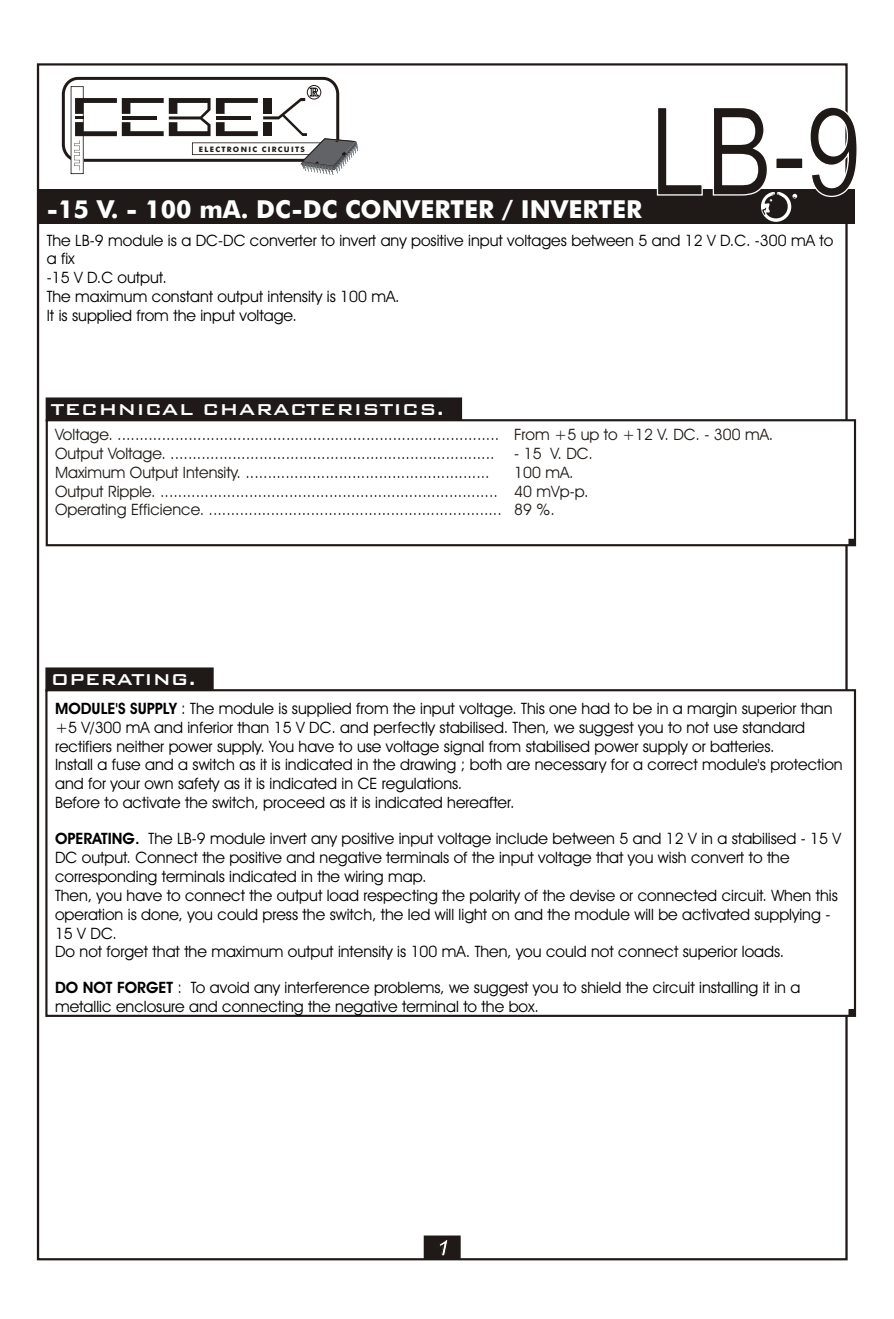
<style>
.page{position:relative;width:894px;height:1319px;background:#fff}
.page>*{position:absolute;margin:0;border:0;box-sizing:border-box;transform-origin:0 0}
.t1{font:122.1px "Arial Narrow";color:#1f1a17}
.t2{font:700 24.75px "Futura Md BT";color:#fff}
.t3{font:italic 700 22.5px "Arial";color:#fff}
.t4{font:21px "Bank Gothic Md BT";color:#fff;scale:1.04 1}
.t5{font:21px "Bank Gothic Md BT";color:#fff}
.t6{font:15.75px/18.9px "Avant Garde Bk BT";color:#000}
.t7{font:15.75px/18.9px "Avant Garde Bk BT";color:#1f1a17}
.t8{font:700 7.5px "Futura Md BT";letter-spacing:.175em;color:#1f1a17}
.s1{font-weight:700}
</style>
<div class="page">
<hr style="left:38px;top:63px;width:809px;height:3px;background:#1f1a17">
<hr style="left:845px;top:64px;width:3px;height:1195px;background:#1f1a17">
<hr style="left:38px;top:1258px;width:809px;height:2px;background:#1f1a17">
<hr style="left:37px;top:64px;width:2px;height:1195px;background:#1f1a17">
<div style="left:39px;top:189px;width:816px;height:35px;background:#1f1a17"></div>
<div style="left:45px;top:667px;width:169px;height:24px;background:#1f1a17;border:2px solid #1f1a17"></div>
<div style="left:46px;top:397px;width:416px;height:24px;background:#1f1a17;border:2px solid #1f1a17"></div>
<div style="left:45px;top:689px;width:811px;height:328px;background:#fff;border:2px solid #1f1a17"></div>
<div style="left:46px;top:419px;width:810px;height:127px;background:#fff;border:2px solid #1f1a17"></div>
<div style="left:849px;top:1009px;width:6px;height:7px;border:1px solid #1f1a17"></div>
<svg style="left:849px;top:539px;width:6px;height:6px"></svg>
<div style="left:424px;top:1236px;width:36px;height:23px;background:#1f1a17"></div>
<div style="left:424px;top:1235px;width:36px;height:24px;border:1px solid #1f1a17"></div>
<svg style="left:761px;top:191px;width:36px;height:31px"></svg>
<svg style="left:62px;top:77px;width:296px;height:98px"></svg>
<h1 class="t1" style="left:650px;top:106px;width:213px">LB-9</h1>
<p class="t6" style="left:47px;top:232px;width:788px">The LB-9 module is a DC-DC converter to invert any positive input voltages between 5 and 12 V D.C. -300 mA to a fix<br>-15 V D.C output.<br>The maximum constant output intensity is 100 mA.<br>It is supplied from the input voltage.</p>
<p class="t8" style="left:199px;top:146px;width:107px">ELECTRONIC CIRCUITS</p>
<h2 class="t2" style="left:47px;top:199px;width:597px">-15 V. - 100 mA. DC-DC CONVERTER / INVERTER</h2>
<h3 class="t4" style="left:51px;top:399px;width:380px">TECHNICAL CHARACTERISTICS.</h3>
<p class="t7" style="left:55px;top:426px;width:720px">Voltage. ...................................................................................... From +5 up to +12 V. DC. - 300 mA.<br>Output Voltage. ......................................................................... - 15 V. DC.<br>Maximum Output Intensity. .......................................................</p>
<p class="t7" style="left:55px;top:464px;width:535px;text-indent:459px">100 mA.<br>Output Ripple. ............................................................................ 40 mVp-p.<br>Operating Efficience. .................................................................. 89 %.</p>
<h3 class="t5" style="left:51px;top:669px;width:147px">OPERATING.</h3>
<p class="t6" style="left:55px;top:700px;width:789px"><span class="s1">MODULE'S SUPPLY</span> : The module is supplied from the input voltage. This one had to be in a margin superior than +5 V/300 mA and inferior than 15 V DC. and perfectly stabilised. Then, we suggest you to not use standard rectifiers neither power supply. You have to use voltage signal from stabilised power supply or batteries.<br>Install a fuse and a switch as it is indicated in the drawing ; both are necessary for a correct module's protection and for your own safety as it is indicated in CE regulations.<br>Before to activate the switch, proceed as it is indicated hereafter.</p>
<p class="t6" style="left:55px;top:830px;width:788px"><span class="s1">OPERATING.</span> The LB-9 module invert any positive input voltage include between 5 and 12 V in a stabilised - 15 V DC output. Connect the positive and negative terminals of the input voltage that you wish convert to the corresponding terminals indicated in the wiring map.<br>Then, you have to connect the output load respecting the polarity of the devise or connected circuit. When this operation is done, you could press the switch, the led will light on and the module will be activated supplying - 15 V DC.<br>Do not forget that the maximum output intensity is 100 mA. Then, you could not connect superior loads.</p>
<p class="t6" style="left:55px;top:979px;width:747px"><span class="s1">DO NOT FORGET</span> : To avoid any interference problems, we suggest you to shield the circuit installing it in a metallic enclosure and connecting the negative terminal to the box.</p>
<h3 class="t3" style="left:437px;top:1239px;width:14px">1</h3>
</div>
